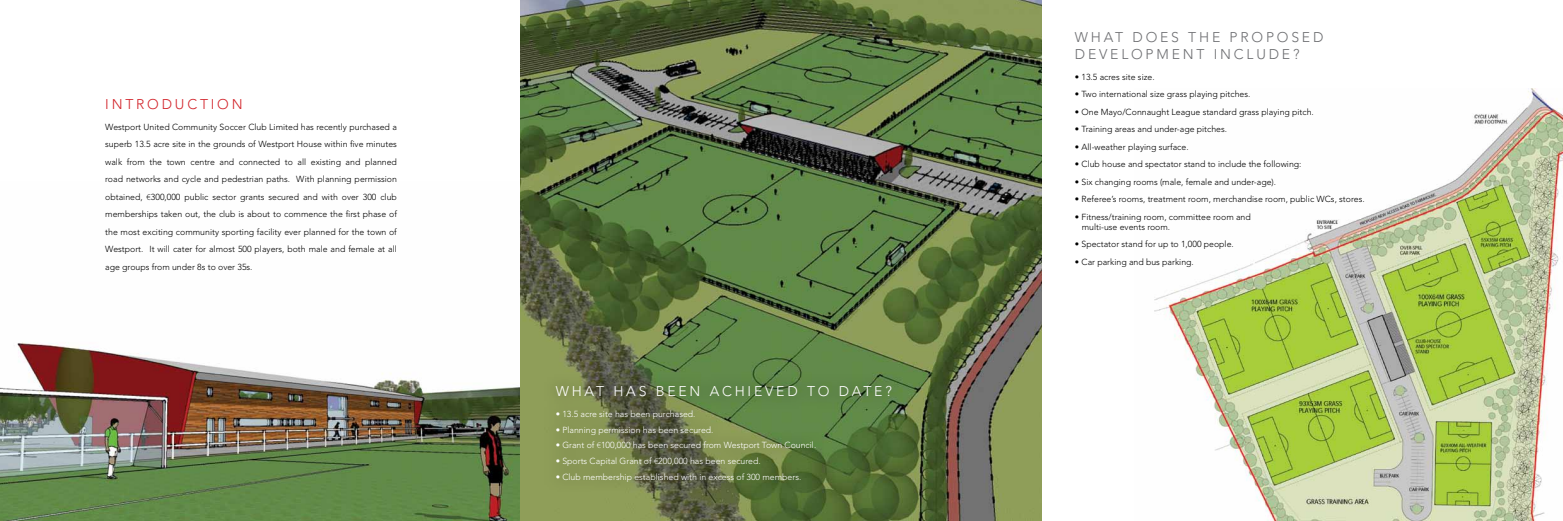
<style>
.page{position:relative;width:1563px;height:521px;background:#fff}
.page>*{position:absolute;margin:0;border:0;box-sizing:border-box;transform-origin:0 0}
.t1{font:300 14px/16.8px "Avenir";letter-spacing:.2em;color:#6d6e71}
.t2{font:300 14px "Avenir";letter-spacing:.2em;color:#fff}
.t3{font:300 14px "Avenir";letter-spacing:.2em;color:#d2232a}
.t4{font:300 8.75px/17.5px "Avenir";color:#000;text-align:justify}
.t5{font:300 8.75px "Avenir";color:#fff}
.s1{font-family:"Myriad Pro"}
</style>
<div class="page">
<img style="left:0;top:181px;width:521px;height:340px">
<img style="left:1154px;top:88px;width:409px;height:433px">
<img style="left:521px;top:0;width:521px;height:521px">
<div style="left:543px;top:372px;width:361px;height:121px;background:#000;opacity:.55"></div>
<h1 class="t3" style="left:105px;top:95px;width:139px">INTRODUCTION</h1>
<p class="t4" style="left:105px;top:118px;width:293px">Westport United Community Soccer Club Limited has recently purchased a superb 13.5 acre site in the grounds of Westport House within five minutes walk from the town centre and connected to all existing and planned road networks and cycle and pedestrian paths. With planning permission obtained, <span class="s1">€</span>300,000 public sector grants secured and with over 300 club memberships taken out, the club is about to commence the first phase of the most exciting community sporting facility ever planned for the town of Westport. It will cater for almost 500 players, both male and female at all age groups from under 8s to over 35s.</p>
<h1 class="t2" style="left:556px;top:383px;width:338px">WHAT HAS BEEN ACHIEVED TO DATE?</h1>
<p class="t5" style="left:556px;top:409px;width:141px">• 13.5 acre site has been purchased.</p>
<p class="t5" style="left:556px;top:424px;width:159px">• Planning permission has been secured.</p>
<p class="t5" style="left:556px;top:440px;width:262px">• Grant of <span class="s1">€</span>100,000 has been secured from Westport Town Council.</p>
<p class="t5" style="left:556px;top:456px;width:206px">• Sports Capital Grant of <span class="s1">€</span>200,000 has been secured.</p>
<p class="t5" style="left:556px;top:472px;width:247px">• Club membership established with in excess of 300 members.</p>
<h1 class="t1" style="left:1075px;top:29px;width:250px">WHAT DOES THE PROPOSED<br>DEVELOPMENT INCLUDE?</h1>
<p class="t4" style="left:1075px;top:68px;width:81px">• 13.5 acres site size.</p>
<p class="t4" style="left:1075px;top:86px;width:177px">• Two international size grass playing pitches.</p>
<p class="t4" style="left:1075px;top:103px;width:240px">• One Mayo/Connaught League standard grass playing pitch.</p>
<p class="t4" style="left:1075px;top:121px;width:154px">• Training areas and under-age pitches.</p>
<p class="t4" style="left:1075px;top:138px;width:115px">• All-weather playing surface.</p>
<p class="t4" style="left:1075px;top:156px;width:228px">• Club house and spectator stand to include the following:</p>
<p class="t4" style="left:1075px;top:173px;width:203px">• Six changing rooms (male, female and under-age).</p>
<p class="t4" style="left:1075px;top:191px;width:291px">• Referee’s rooms, treatment room, merchandise room, public WCs, stores.</p>
<p class="t4" style="left:1081px;top:212px;width:171px;line-height:9.6px;text-indent:-7px">• Fitness/training room, committee room and multi-use events room.</p>
<p class="t4" style="left:1075px;top:235px;width:160px">• Spectator stand for up to 1,000 people.</p>
<p class="t4" style="left:1075px;top:253px;width:120px">• Car parking and bus parking.</p>
</div>
